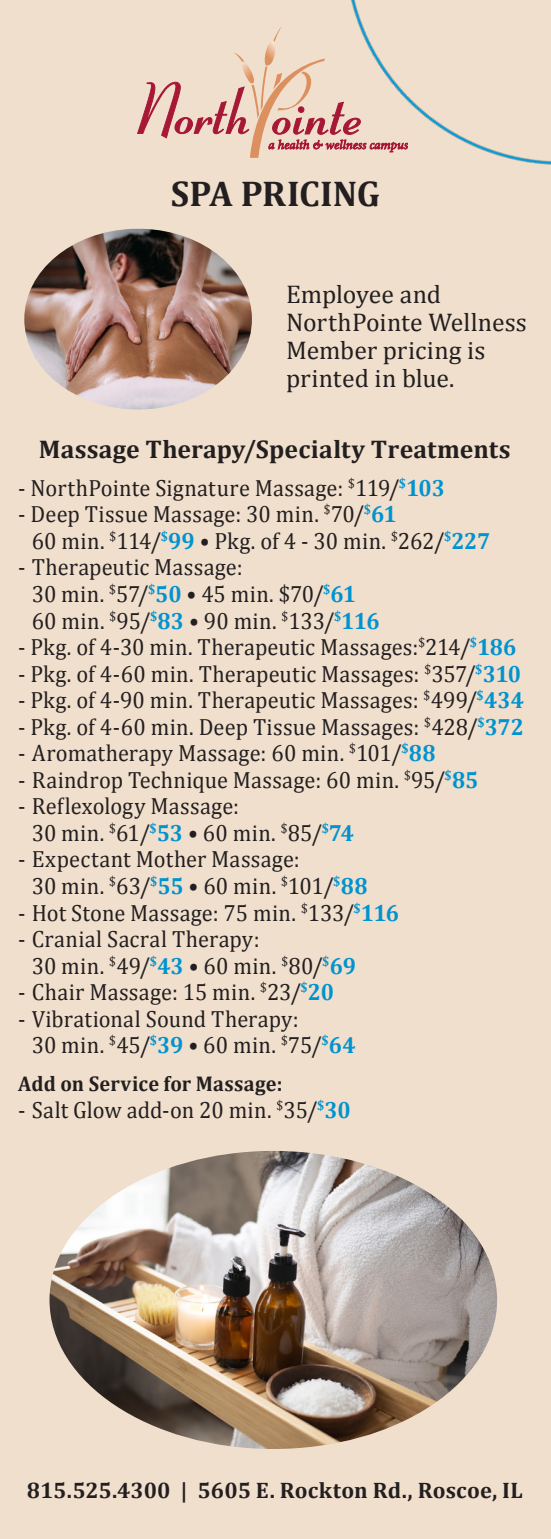
<style>
.page{position:relative;width:551px;height:1539px;background:#f0dfcc}
.page>*{position:absolute;margin:0;border:0;box-sizing:border-box;transform-origin:0 0}
.t1{font:700 36px "Cambria";letter-spacing:-.005em;color:#231f20}
.t2{font:25.65px "Cambria";letter-spacing:-.005em;color:#231f20}
.t3{font:700 25.65px "Cambria";letter-spacing:.005em;color:#231f20}
.t4{font:23.62px "Cambria";letter-spacing:.01em;color:#231f20;scale:.95 1}
.t5{font:700 22.5px "Cambria";letter-spacing:.005em;color:#231f20}
.t6{font:700 21.38px "Cambria";letter-spacing:.01em;color:#231f20;scale:.95 1}
.s1{font-weight:700;color:#0093d0}
</style>
<div class="page">
<svg style="left:137px;top:81px;width:95px;height:58px"></svg>
<img style="left:232px;top:0;width:319px;height:165px">
<img style="left:24px;top:229px;width:228px;height:180px">
<img style="left:50px;top:1151px;width:447px;height:298px">
<p class="t1" style="left:171px;top:168px;width:211px">SPA PRICING</p>
<p class="t2" style="left:286px;top:280px;width:157px">Employee and</p>
<p class="t2" style="left:286px;top:307px;width:242px">NorthPointe Wellness</p>
<p class="t2" style="left:286px;top:335px;width:201px">Member pricing is</p>
<p class="t2" style="left:286px;top:363px;width:170px">printed in blue.</p>
<p class="t3" style="left:39px;top:431px;width:473px">Massage Therapy/Specialty Treatments</p>
<p class="t4" style="left:18px;top:474px;width:450px">- NorthPointe Signature Massage: <sup>$</sup>119/<sup>$</sup><span class="s1">103</span></p>
<p class="t4" style="left:18px;top:500px;width:400px">- Deep Tissue Massage: 30 min. <sup>$</sup>70/<sup>$</sup><span class="s1">61</span></p>
<p class="t4" style="left:32px;top:527px;width:484px">60 min. <sup>$</sup>114/<sup>$</sup><span class="s1">99</span> • Pkg. of 4 - 30 min. <sup>$</sup>262/<sup>$</sup><span class="s1">227</span></p>
<p class="t4" style="left:18px;top:553px;width:238px">- Therapeutic Massage:</p>
<p class="t4" style="left:32px;top:580px;width:343px">30 min. <sup>$</sup>57/<sup>$</sup><span class="s1">50</span> • 45 min. $70/<sup>$</sup><span class="s1">61</span></p>
<p class="t4" style="left:32px;top:607px;width:368px">60 min. <sup>$</sup>95/<sup>$</sup><span class="s1">83</span> • 90 min. <sup>$</sup>133/<sup>$</sup><span class="s1">116</span></p>
<p class="t4" style="left:18px;top:633px;width:526px">- Pkg. of 4-30 min. Therapeutic Massages:<sup>$</sup>214/<sup>$</sup><span class="s1">186</span></p>
<p class="t4" style="left:18px;top:660px;width:531px">- Pkg. of 4-60 min. Therapeutic Massages: <sup>$</sup>357/<sup>$</sup><span class="s1">310</span></p>
<p class="t4" style="left:18px;top:686px;width:534px">- Pkg. of 4-90 min. Therapeutic Massages: <sup>$</sup>499/<sup>$</sup><span class="s1">434</span></p>
<p class="t4" style="left:18px;top:713px;width:534px">- Pkg. of 4-60 min. Deep Tissue Massages: <sup>$</sup>428/<sup>$</sup><span class="s1">372</span></p>
<p class="t4" style="left:18px;top:739px;width:441px">- Aromatherapy Massage: 60 min. <sup>$</sup>101/<sup>$</sup><span class="s1">88</span></p>
<p class="t4" style="left:18px;top:766px;width:486px">- Raindrop Technique Massage: 60 min. <sup>$</sup>95/<sup>$</sup><span class="s1">85</span></p>
<p class="t4" style="left:18px;top:792px;width:234px">- Reflexology Massage:</p>
<p class="t4" style="left:32px;top:819px;width:341px">30 min. <sup>$</sup>61/<sup>$</sup><span class="s1">53</span> • 60 min. <sup>$</sup>85/<sup>$</sup><span class="s1">74</span></p>
<p class="t4" style="left:18px;top:845px;width:298px">- Expectant Mother Massage:</p>
<p class="t4" style="left:32px;top:872px;width:355px">30 min. <sup>$</sup>63/<sup>$</sup><span class="s1">55</span> • 60 min. <sup>$</sup>101/<sup>$</sup><span class="s1">88</span></p>
<p class="t4" style="left:18px;top:899px;width:402px">- Hot Stone Massage: 75 min. <sup>$</sup>133/<sup>$</sup><span class="s1">116</span></p>
<p class="t4" style="left:18px;top:925px;width:255px">- Cranial Sacral Therapy:</p>
<p class="t4" style="left:32px;top:952px;width:343px">30 min. <sup>$</sup>49/<sup>$</sup><span class="s1">43</span> • 60 min. <sup>$</sup>80/<sup>$</sup><span class="s1">69</span></p>
<p class="t4" style="left:18px;top:978px;width:334px">- Chair Massage: 15 min. <sup>$</sup>23/<sup>$</sup><span class="s1">20</span></p>
<p class="t4" style="left:18px;top:1005px;width:297px">- Vibrational Sound Therapy:</p>
<p class="t4" style="left:32px;top:1031px;width:343px">30 min. <sup>$</sup>45/<sup>$</sup><span class="s1">39</span> • 60 min. <sup>$</sup>75/<sup>$</sup><span class="s1">64</span></p>
<p class="t6" style="left:18px;top:1069px;width:280px">Add on Service for Massage:</p>
<p class="t4" style="left:18px;top:1096px;width:351px">- Salt Glow add-on 20 min. <sup>$</sup>35/<sup>$</sup><span class="s1">30</span></p>
<p class="t5" style="left:27px;top:1475px;width:497px">815.525.4300 | 5605 E. Rockton Rd., Roscoe, IL</p>
</div>
